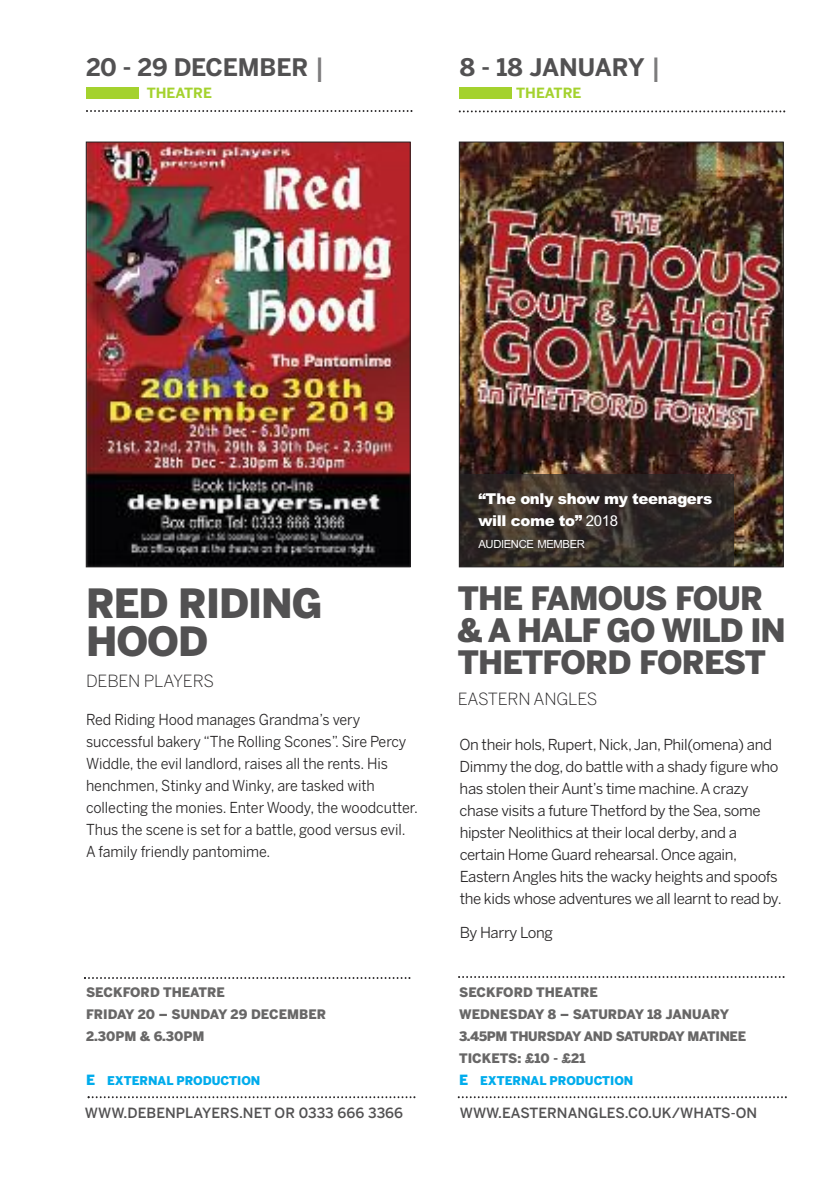
<style>
.page{position:relative;width:840px;height:1191px;background:#fff}
.page>*{position:absolute;margin:0;border:0;box-sizing:border-box;transform-origin:0 0}
.t1{font:900 40px/38px "Benton Sans";letter-spacing:-.025em;color:#525152}
.t2{font:900 32px/32px "Benton Sans";letter-spacing:-.03em;color:#525152}
.t3{font:700 24px "Benton Sans";letter-spacing:-.01em;color:#525152}
.t4{font:300 16.6px "Benton Sans";letter-spacing:-.01em;color:#272526}
.t5{font:15px/22px "Benton Sans";letter-spacing:-.025em;color:#272526}
.t6{font:15px/22px "Benton Sans";letter-spacing:-.005em;color:#272526;scale:.95 1}
.t7{font:900 15px/22px "Arial";letter-spacing:-.025em;color:#fff}
.t8{font:500 14px "Benton Sans";letter-spacing:.005em;color:#525152}
.t9{font:700 14px "Benton Sans";color:#a4d22e}
.t10{font:900 13px/22px "Benton Sans";letter-spacing:-.02em;color:#686767}
.t11{font:900 13px/22px "Benton Sans";color:#686767}
.t12{font:900 12px "Benton Sans";color:#00acec}
.t13{font:11.2px "Arial";letter-spacing:-.035em;color:#fff}
.s1{font-family:"Menlo";font-style:italic;color:#7d7c7d}
.s2{font-size:14px}
.s3{font-weight:400}
</style>
<div class="page">
<svg style="left:86px;top:110px;width:326px;height:2px"></svg>
<div style="left:86px;top:87px;width:52px;height:12px;background:#a4d22e"></div>
<img style="left:88px;top:144px;width:320px;height:421px">
<div style="left:86px;top:142px;width:324px;height:425px;border:1px solid #272526"></div>
<svg style="left:88px;top:1096px;width:327px;height:2px"></svg>
<svg style="left:84px;top:977px;width:326px;height:2px"></svg>
<div style="left:459px;top:87px;width:52px;height:12px;background:#a4d22e"></div>
<svg style="left:458px;top:110px;width:326px;height:2px"></svg>
<svg style="left:458px;top:976px;width:326px;height:2px"></svg>
<img style="left:461px;top:144px;width:320px;height:421px">
<svg style="left:457px;top:1096px;width:329px;height:2px"></svg>
<div style="left:459px;top:474px;width:274px;height:93px;background:#272526;opacity:.71"></div>
<h3 class="t3" style="left:86px;top:58px;width:242px">20 - 29 DECEMBER <span class="s1">⎮</span></h3>
<p class="t9" style="left:147px;top:87px;width:67px">THEATRE</p>
<h3 class="t3" style="left:459px;top:58px;width:205px">8 - 18 JANUARY <span class="s1">⎮</span></h3>
<p class="t9" style="left:516px;top:87px;width:67px">THEATRE</p>
<h1 class="t1" style="left:86px;top:588px;width:238px">RED RIDING<br>HOOD</h1>
<p class="t4" style="left:86px;top:675px;width:129px">DEBEN PLAYERS</p>
<p class="t6" style="left:86px;top:710px;width:351px">Red Riding Hood manages Grandma’s very successful bakery “The Rolling Scones”. Sire Percy Widdle, the evil landlord, raises all the rents. His henchmen, Stinky and Winky, are tasked with collecting the monies. Enter Woody, the woodcutter.<br>Thus the scene is set for a battle, good versus evil.<br>A family friendly pantomime.</p>
<p class="t11" style="left:86px;top:982px;width:241px">SECKFORD THEATRE<br>FRIDAY 20 – SUNDAY 29 DECEMBER<br>2.30PM &amp; 6.30PM</p>
<p class="t12" style="left:86px;top:1075px;width:176px"><span class="s2">E</span> EXTERNAL PRODUCTION</p>
<p class="t7" style="left:478px;top:488px;width:235px">“The only show my teenagers will come to” <span class="s3">2018</span></p>
<p class="t13" style="left:478px;top:538px;width:108px">AUDIENCE MEMBER</p>
<h2 class="t2" style="left:457px;top:585px;width:329px">THE FAMOUS FOUR &amp; A HALF GO WILD IN<br>THETFORD FOREST</h2>
<p class="t4" style="left:457px;top:693px;width:141px">EASTERN ANGLES</p>
<p class="t5" style="left:459px;top:735px;width:323px">On their hols, Rupert, Nick,Jan, Phil(omena) and Dimmy the dog, do battle with a shady figure who has stolen their Aunt’s time machine.A crazy chase visits a future Thetford by the Sea, some hipster Neolithics at their local derby, and a certain Home Guard rehearsal. Once again, Eastern Angles hits the wacky heights and spoofs the kids whose adventures we all learnt to read by.</p>
<p class="t5" style="left:459px;top:923px;width:95px">By Harry Long</p>
<p class="t10" style="left:459px;top:982px;width:288px">SECKFORD THEATRE<br>WEDNESDAY 8 – SATURDAY 18 JANUARY<br>3.45PM THURSDAY AND SATURDAY MATINEE<br>TICKETS: £10 - £21</p>
<p class="t12" style="left:459px;top:1076px;width:176px"><span class="s2">E</span> EXTERNAL PRODUCTION</p>
<p class="t8" style="left:85px;top:1108px;width:319px">WWW.DEBENPLAYERS.NET OR 0333 666 3366</p>
<p class="t8" style="left:459px;top:1108px;width:299px">WWW.EASTERNANGLES.CO.UK/WHATS-ON</p>
</div>
